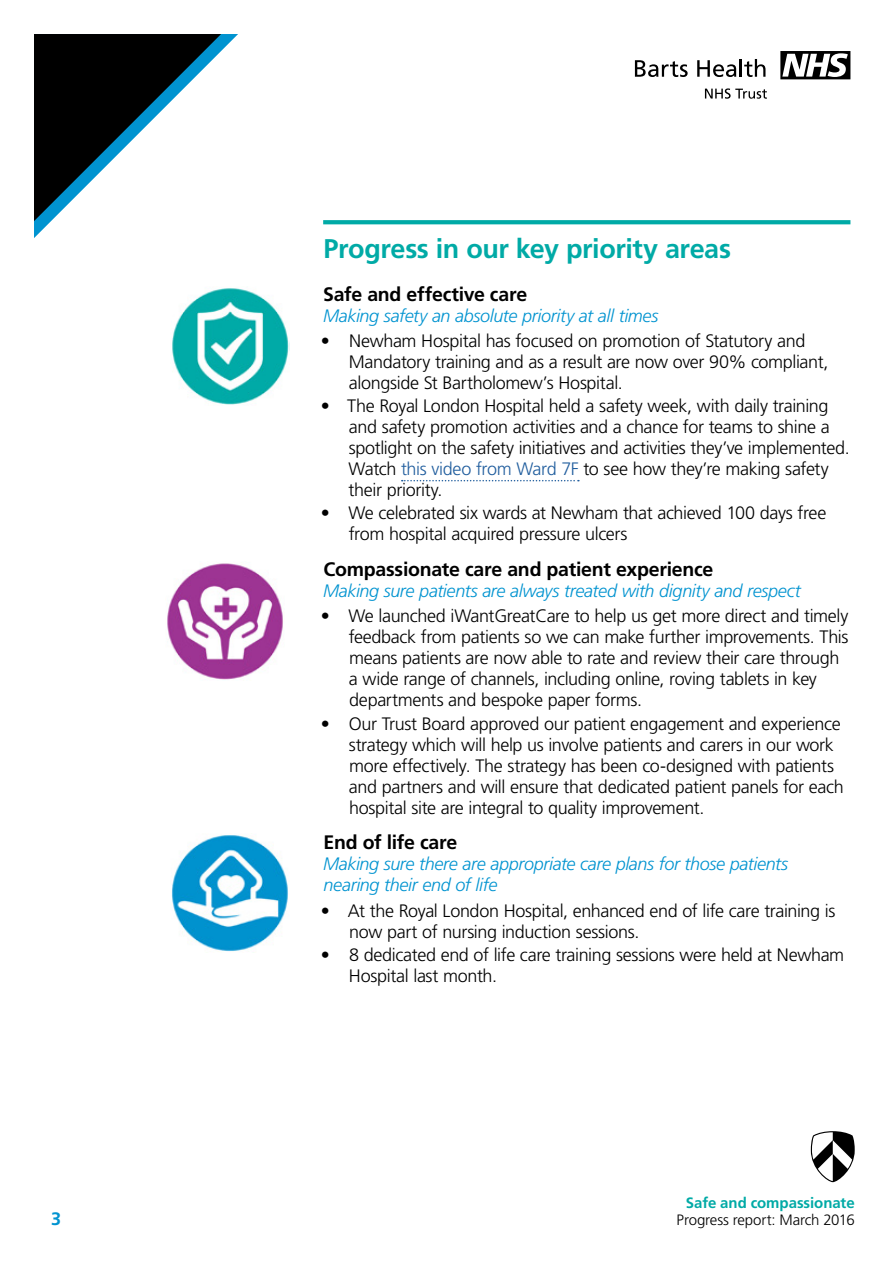
<style>
.page{position:relative;width:893px;height:1263px;background:#fff}
.page>*{position:absolute;margin:0;border:0;box-sizing:border-box;transform-origin:0 0}
.t1{font:700 27px "Frutiger LT Std";letter-spacing:-.015em;color:#00aaa6}
.t2{font:700 19.5px "Frutiger LT Std";letter-spacing:-.015em;color:#000}
.t3{font:300 18px/21px "Frutiger LT Std";letter-spacing:-.02em;color:#000}
.t4{font:italic 300 18px/21px "Frutiger LT Std";letter-spacing:-.02em;color:#0093d0}
.t5{font:700 18px "Frutiger LT Std";color:#0093d0}
.t6{font:300 15px "Frutiger LT Std";letter-spacing:-.015em;color:#000}
.t7{font:700 15px "Frutiger LT Std";letter-spacing:-.005em;color:#00aaa6}
.s1{color:#215e9e}
</style>
<div class="page">
<img style="left:172px;top:288px;width:117px;height:117px">
<img style="left:167px;top:563px;width:116px;height:117px">
<img style="left:172px;top:835px;width:116px;height:117px">
<svg style="left:34px;top:34px;width:204px;height:204px"></svg>
<svg style="left:811px;top:1131px;width:44px;height:51px"></svg>
<svg style="left:635px;top:60px;width:53px;height:17px"></svg>
<svg style="left:697px;top:59px;width:68px;height:18px"></svg>
<svg style="left:780px;top:51px;width:70px;height:28px"></svg>
<svg style="left:705px;top:88px;width:62px;height:11px"></svg>
<svg style="left:323px;top:220px;width:527px;height:4px;fill:#00aaa6"></svg>
<svg style="left:402px;top:480px;width:177px;height:1px"></svg>
<p class="t5" style="left:51px;top:1208px;width:12px">3</p>
<h1 class="t1" style="left:323px;top:233px;width:409px">Progress in our key priority areas</h1>
<p class="t2" style="left:323px;top:282px;width:206px">Safe and effective care</p>
<p class="t4" style="left:323px;top:305px;width:337px">Making safety an absolute priority at all times</p>
<p class="t3" style="left:349px;top:330px;width:481px;text-indent:-28px">• Newham Hospital has focused on promotion of Statutory and<br>Mandatory training and as a result are now over 90% compliant, alongside St Bartholomew’s Hospital.</p>
<p class="t3" style="left:349px;top:396px;width:503px;text-indent:-28px">• The Royal London Hospital held a safety week, with daily training and safety promotion activities and a chance for teams to shine a spotlight on the safety initiatives and activities they’ve implemented.<br>Watch <span class="s1">this video from Ward 7F</span> to see how they’re making safety their priority.</p>
<p class="t3" style="left:349px;top:503px;width:479px;text-indent:-28px">• We celebrated six wards at Newham that achieved 100 days free from hospital acquired pressure ulcers</p>
<p class="t2" style="left:323px;top:558px;width:391px">Compassionate care and patient experience</p>
<p class="t4" style="left:323px;top:581px;width:479px">Making sure patients are always treated with dignity and respect</p>
<p class="t3" style="left:349px;top:606px;width:501px;text-indent:-28px">• We launched iWantGreatCare to help us get more direct and timely feedback from patients so we can make further improvements. This means patients are now able to rate and review their care through a wide range of channels, including online, roving tablets in key departments and bespoke paper forms.</p>
<p class="t3" style="left:349px;top:713px;width:496px;text-indent:-28px">• Our Trust Board approved our patient engagement and experience strategy which will help us involve patients and carers in our work more effectively. The strategy has been co-designed with patients and partners and will ensure that dedicated patient panels for each hospital site are integral to quality improvement.</p>
<p class="t2" style="left:324px;top:831px;width:135px">End of life care</p>
<p class="t4" style="left:323px;top:854px;width:467px">Making sure there are appropriate care plans for those patients nearing their end of life</p>
<p class="t3" style="left:349px;top:900px;width:488px;text-indent:-28px">• At the Royal London Hospital, enhanced end of life care training is now part of nursing induction sessions.</p>
<p class="t3" style="left:349px;top:944px;width:497px;text-indent:-28px">• 8 dedicated end of life care training sessions were held at Newham<br>Hospital last month.</p>
<p class="t7" style="left:686px;top:1194px;width:170px">Safe and compassionate</p>
<p class="t6" style="left:677px;top:1211px;width:180px">Progress report: March 2016</p>
</div>
